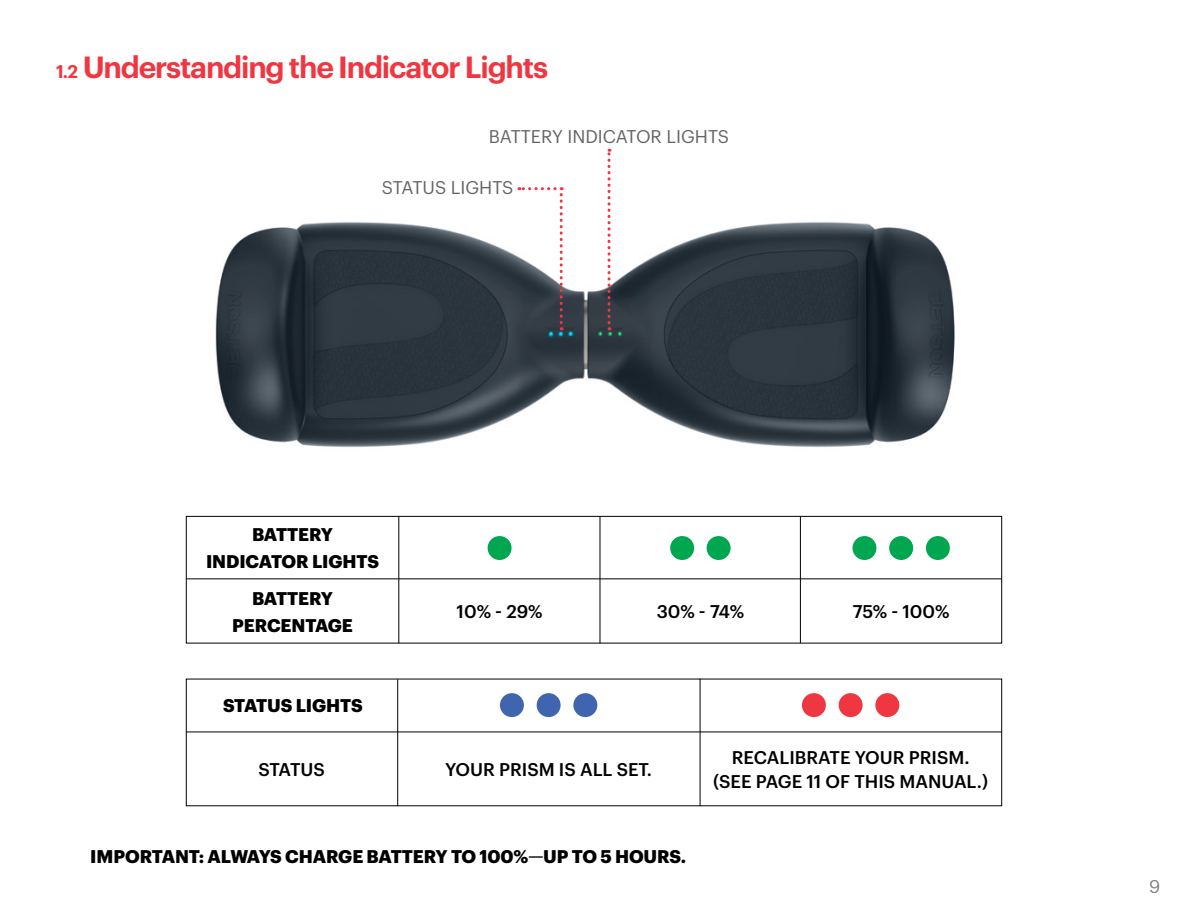
<style>
.page{position:relative;width:1188px;height:918px;background:#fff}
.page>*{position:absolute;margin:0;border:0;box-sizing:border-box;transform-origin:0 0}
.t1{font:600 30px "Graphik";letter-spacing:-.04em;color:#ef3742}
.t2{font:700 18px "Graphik";letter-spacing:-.005em;color:#000}
.t3{font:500 18px "Graphik";color:#000}
.t4{font:18px "Graphik";color:#636466}
.t5{font:18px "Graphik";color:#000}
.s1{font-size:18px}
.s2{font-family:"Graphik Condensed";font-weight:500}
</style>
<div class="page">
<img style="left:185px;top:148px;width:818px;height:547px">
<svg style="left:519px;top:187px;width:44px;height:143px"></svg>
<svg style="left:608px;top:149px;width:3px;height:181px"></svg>
<div style="left:488px;top:536px;width:24px;height:24px;background:#00a750;border-radius:50%"></div>
<div style="left:670px;top:536px;width:24px;height:24px;background:#00a750;border-radius:50%"></div>
<div style="left:707px;top:536px;width:24px;height:24px;background:#00a750;border-radius:50%"></div>
<div style="left:852px;top:536px;width:24px;height:24px;background:#00a750;border-radius:50%"></div>
<div style="left:889px;top:536px;width:24px;height:24px;background:#00a750;border-radius:50%"></div>
<div style="left:926px;top:536px;width:24px;height:24px;background:#00a750;border-radius:50%"></div>
<hr style="left:398px;top:517px;width:1px;height:126px;background:#000">
<hr style="left:599px;top:517px;width:1px;height:126px;background:#000">
<hr style="left:800px;top:516px;width:1px;height:127px;background:#000">
<div style="left:186px;top:516px;width:816px;height:127px;border:1px solid #000"></div>
<div style="left:802px;top:693px;width:24px;height:24px;background:#ef3742;border-radius:50%"></div>
<div style="left:839px;top:693px;width:24px;height:24px;background:#ef3742;border-radius:50%"></div>
<div style="left:875px;top:693px;width:24px;height:24px;background:#ef3742;border-radius:50%"></div>
<div style="left:500px;top:693px;width:24px;height:24px;background:#4065af;border-radius:50%"></div>
<div style="left:537px;top:693px;width:24px;height:24px;background:#4065af;border-radius:50%"></div>
<div style="left:573px;top:693px;width:24px;height:24px;background:#4065af;border-radius:50%"></div>
<hr style="left:186px;top:731px;width:816px;height:1px;background:#000">
<hr style="left:186px;top:578px;width:816px;height:1px;background:#000">
<hr style="left:397px;top:679px;width:1px;height:127px;background:#000">
<hr style="left:700px;top:679px;width:1px;height:127px;background:#000">
<p class="t1" style="left:56px;top:44px;width:494px"><span class="s1">1.2</span> Understanding the Indicator Lights</p>
<p class="t4" style="left:489px;top:123px;width:242px">BATTERY INDICATOR LIGHTS</p>
<p class="t4" style="left:382px;top:174px;width:133px">STATUS LIGHTS</p>
<p class="t2" style="left:252px;top:521px;width:83px">BATTERY</p>
<p class="t2" style="left:206px;top:548px;width:175px">INDICATOR LIGHTS</p>
<p class="t2" style="left:252px;top:584px;width:83px">BATTERY</p>
<p class="t2" style="left:232px;top:611px;width:122px">PERCENTAGE</p>
<p class="t2" style="left:223px;top:692px;width:141px">STATUS LIGHTS</p>
<p class="t3" style="left:258px;top:756px;width:68px">STATUS</p>
<p class="t3" style="left:457px;top:598px;width:87px">10% - 29%</p>
<p class="t3" style="left:657px;top:598px;width:89px">30% - 74%</p>
<p class="t3" style="left:853px;top:598px;width:98px">75% - 100%</p>
<p class="t3" style="left:445px;top:756px;width:209px">YOUR PRISM IS ALL SET.</p>
<p class="t3" style="left:732px;top:744px;width:239px">RECALIBRATE YOUR PRISM.</p>
<p class="t3" style="left:713px;top:768px;width:276px">(SEE PAGE 11 OF THIS MANUAL.)</p>
<p class="t2" style="left:90px;top:842px;width:597px">IMPORTANT: ALWAYS CHARGE BATTERY TO 100%<span class="s2">—</span>UP TO 5 HOURS.</p>
<p class="t5" style="left:1150px;top:873px;width:13px">9</p>
</div>
